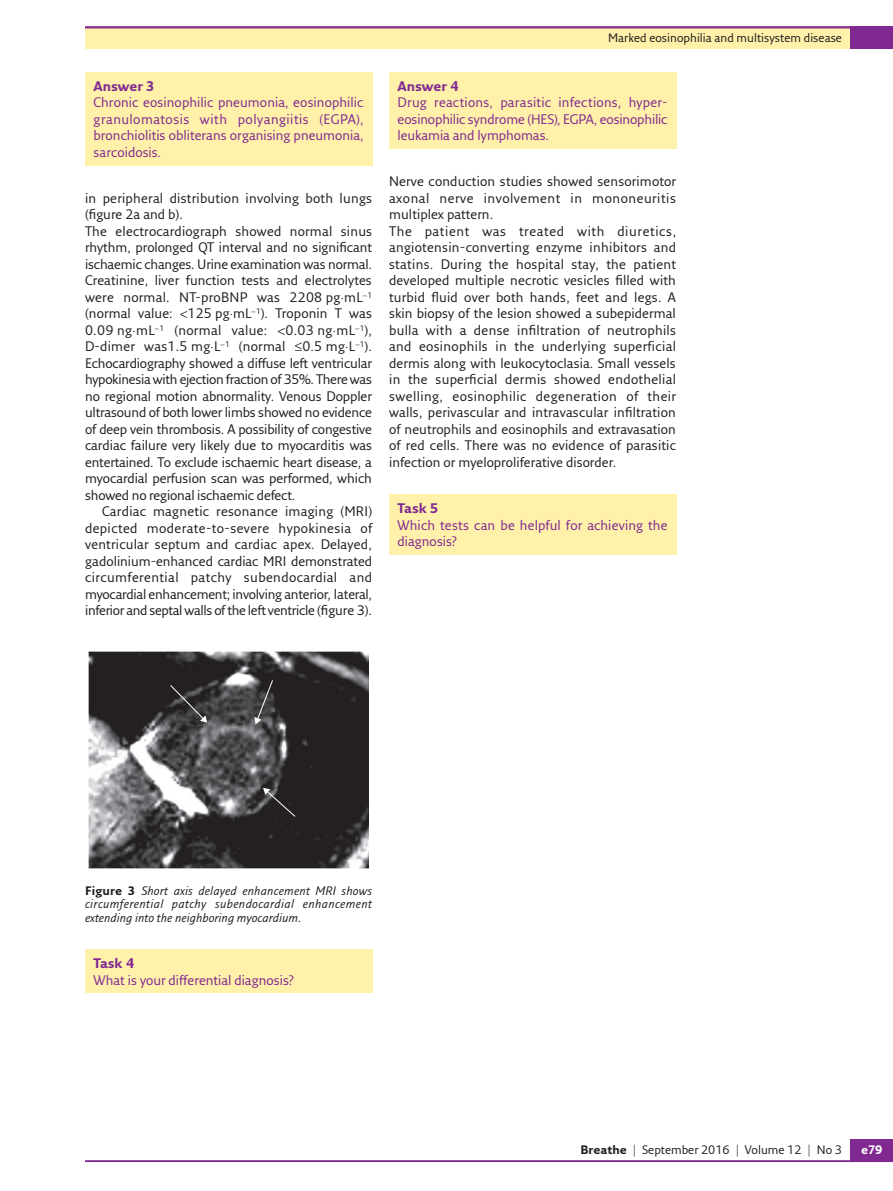
<style>
.page{position:relative;width:893px;height:1191px;background:#fff}
.page>*{position:absolute;margin:0;border:0;box-sizing:border-box;transform-origin:0 0}
.t1{font:13.5px/16.5px "Fresco Sans Pro";letter-spacing:.01em;color:#231f20}
.t2{font:13.5px/16.5px "Fresco Sans Pro";color:#802990;text-align:justify}
.t3{font:700 13.5px "Fresco Sans Pro";letter-spacing:.005em;color:#802990}
.t4{font:italic 12px/13.5px "Fresco Sans Pro";color:#231f20;text-align:justify}
.t5{font:12px "Fresco Sans Pro";color:#231f20}
.t6{font:700 12px "Fresco Sans Pro";color:#fff}
.s1{font-weight:700;font-style:normal}
.s2{font-weight:700}
</style>
<div class="page">
<hr style="left:85px;top:1160px;width:808px;height:2px;background:#802990">
<div style="left:850px;top:1138px;width:43px;height:23px;background:#802990"></div>
<div style="left:85px;top:26px;width:808px;height:23px;background:#fff0aa"></div>
<hr style="left:85px;top:26px;width:808px;height:2px;background:#802990">
<div style="left:850px;top:26px;width:43px;height:23px;background:#802990"></div>
<div style="left:389px;top:72px;width:287px;height:77px;background:#fff0aa"></div>
<div style="left:389px;top:494px;width:287px;height:61px;background:#fff0aa"></div>
<img style="left:88px;top:651px;width:281px;height:217px">
<svg style="left:169px;top:684px;width:38px;height:38px"></svg>
<svg style="left:263px;top:788px;width:33px;height:29px"></svg>
<svg style="left:254px;top:679px;width:19px;height:45px"></svg>
<div style="left:85px;top:72px;width:287px;height:93px;background:#fff0aa"></div>
<div style="left:85px;top:949px;width:287px;height:44px;background:#fff0aa"></div>
<p class="t3" style="left:94px;top:78px;width:62px">Answer 3</p>
<p class="t2" style="left:94px;top:94px;width:272px">Chronic eosinophilic pneumonia, eosinophilic granulomatosis with polyangiitis (EGPA), bronchiolitis obliterans organising pneumonia, sarcoidosis.</p>
<p class="t1" style="left:85px;top:189px;width:289px">in peripheral distribution involving both lungs (figure 2a and b).<br>The electrocardiograph showed normal sinus rhythm, prolonged QT interval and no significant ischaemic changes. Urine examination was normal.<br>Creatinine, liver function tests and electrolytes were normal. NT-proBNP was 2208 pg⋅mL−<sup>1 </sup>(normal value: 125 pg⋅mL−<sup>1</sup>). Troponin T was 0.09 ng⋅mL−<sup>1</sup> (normal value:</p>
<p class="t1" style="left:85px;top:321px;width:289px;text-align:justify;text-indent:200px">0.03 ng⋅mL−<sup>1</sup>), D-dimer was1.5 mg⋅L−<sup>1</sup> (normal ≤0.5 mg⋅L−<sup>1</sup>).<br>Echocardiography showed a diffuse left ventricular hypokinesia with ejection fraction of 35%. There was no regional motion abnormality. Venous Doppler ultrasound of both lower limbs showed no evidence of deep vein thrombosis. A possibility of congestive cardiac failure very likely due to myocarditis was entertained. To exclude ischaemic heart disease, a myocardial perfusion scan was performed, which showed no regional ischaemic defect.</p>
<p class="t1" style="left:85px;top:503px;width:289px;text-align:justify;text-indent:17px">Cardiac magnetic resonance imaging (MRI) depicted moderate-to-severe hypokinesia of ventricular septum and cardiac apex. Delayed, gadolinium-enhanced cardiac MRI demonstrated circumferential patchy subendocardial and myocardial enhancement; involving anterior, lateral, inferior and septal walls of the left ventricle (figure 3).</p>
<p class="t5" style="left:608px;top:30px;width:235px">Marked eosinophilia and multisystem disease</p>
<p class="t3" style="left:398px;top:78px;width:62px">Answer 4</p>
<p class="t2" style="left:398px;top:94px;width:272px">Drug reactions, parasitic infections, hyper&shy;eosinophilic syndrome (HES), EGPA, eosinophilic leukamia and lymphomas.</p>
<p class="t1" style="left:389px;top:173px;width:289px">Nerve conduction studies showed sensorimotor axonal nerve involvement in mononeuritis multiplex pattern.<br>The patient was treated with diuretics, angiotensin-converting enzyme inhibitors and statins. During the hospital stay, the patient developed multiple necrotic vesicles filled with turbid fluid over both hands, feet and legs. A skin biopsy of the lesion showed a subepidermal bulla with a dense infiltration of neutrophils and eosinophils in the underlying superficial dermis along with leukocytoclasia. Small vessels in the superficial dermis showed endothelial swelling, eosinophilic degeneration of their walls, perivascular and intravascular infiltration of neutrophils and eosinophils and extravasation of red cells. There was no evidence of parasitic infection or myeloproliferative disorder.</p>
<p class="t3" style="left:398px;top:500px;width:42px">Task 5</p>
<p class="t2" style="left:398px;top:516px;width:271px">Which tests can be helpful for achieving the diagnosis?</p>
<p class="t4" style="left:85px;top:883px;width:289px"><span class="s1">Figure 3</span> Short axis delayed enhancement MRI shows circumferential patchy subendocardial enhancement extending into the neighboring myocardium.</p>
<p class="t3" style="left:94px;top:955px;width:42px">Task 4</p>
<p class="t2" style="left:94px;top:971px;width:202px">What is your differential diagnosis?</p>
<p class="t5" style="left:580px;top:1142px;width:263px"><span class="s2">Breathe</span> | September 2016 | Volume 12 | No 3</p>
<p class="t6" style="left:861px;top:1142px;width:23px">e79</p>
</div>
